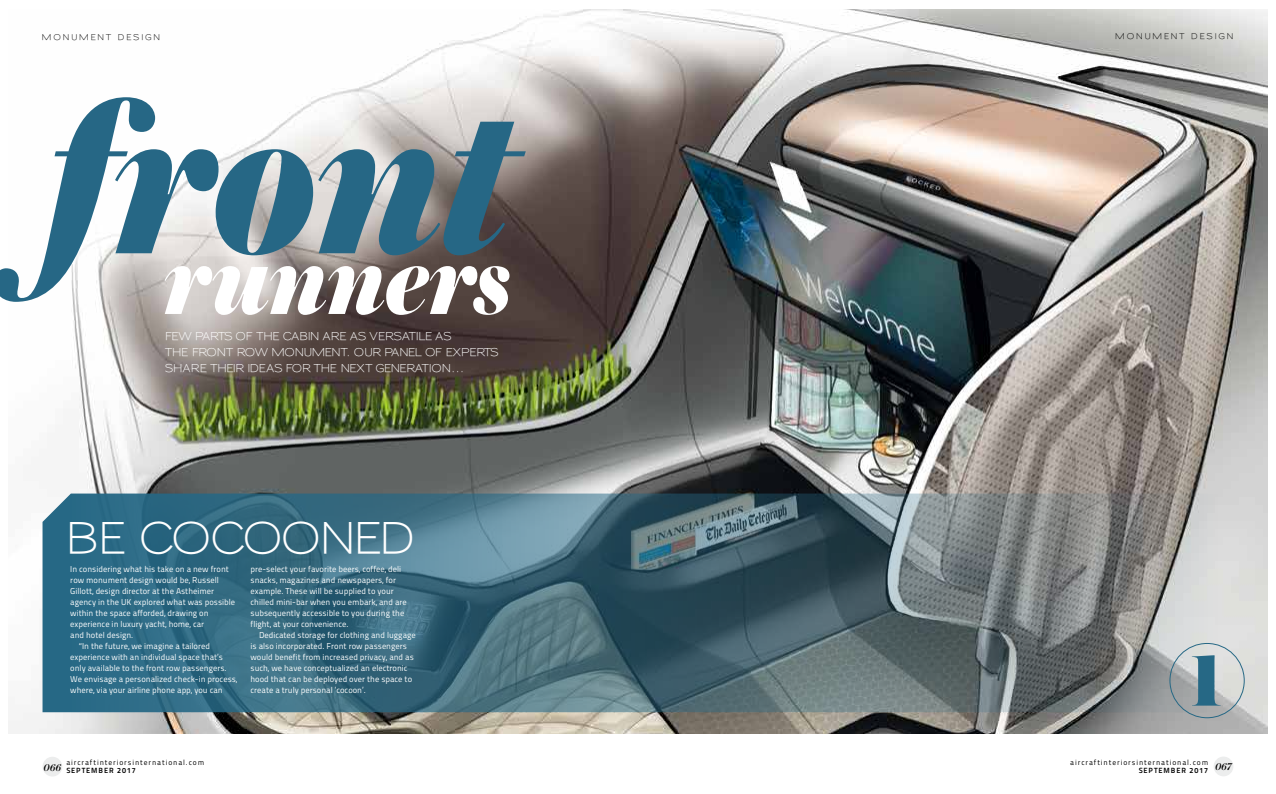
<style>
.page{position:relative;width:1276px;height:794px;background:#fff}
.page>*{position:absolute;margin:0;border:0;box-sizing:border-box;transform-origin:0 0}
.t1{font:italic 900 228px "Austin";color:#266785;scale:.9 1}
.t2{font:italic 900 105px "Austin";color:#fff;scale:.9 1}
.t3{font:900 75.7px "Austin";color:#266885;scale:1.1 1}
.t4{font:600 42.7px "Sansumi";letter-spacing:-.075em;color:#fff}
.t5{font:600 11px/16px "Sansumi";letter-spacing:-.06em;color:#fff}
.t6{font:8.5px/11px "Titillium Maps 29 L 400 wt";color:#fff}
.t7{font:600 8px "Sansumi";letter-spacing:.175em;color:#000}
.t8{font:7.5px "Titillium Maps 29 L 400 wt";letter-spacing:.12em;color:#000}
.t9{font:7.5px "Titillium Maps 29 L 800 wt";letter-spacing:.12em;color:#000}
</style>
<div class="page">
<img style="left:9px;top:10px;width:1258px;height:723px">
<div style="left:43px;top:756px;width:19px;height:20px;background:#eceded;border-radius:50%"></div>
<div style="left:1213px;top:756px;width:20px;height:20px;background:#eceded;border-radius:50%"></div>
<svg style="left:43px;top:493px;width:1217px;height:219px"></svg>
<div style="left:1169px;top:643px;width:75px;height:75px;border:1px solid #266885;border-radius:50%"></div>
<p class="t7" style="left:42px;top:33px;width:120px">MONUMENT DESIGN</p>
<h1 class="t1" style="left:47px;top:8px;width:517px">front</h1>
<h2 class="t2" style="left:164px;top:201px;width:387px">runners</h2>
<p class="t5" style="left:165px;top:328px;width:335px">FEW PARTS OF THE CABIN ARE AS VERSATILE AS<br>THE FRONT ROW MONUMENT. OUR PANEL OF EXPERTS<br>SHARE THEIR IDEAS FOR THE NEXT GENERATION…</p>
<h3 class="t4" style="left:65px;top:516px;width:352px">BE COCOONED</h3>
<p class="t6" style="left:70px;top:563px;width:160px">In considering what his take on a new front</p>
<p class="t6" style="left:70px;top:574px;width:150px">row monument design would be, Russell</p>
<p class="t6" style="left:70px;top:585px;width:145px">Gillott, design director at the Astheimer</p>
<p class="t6" style="left:70px;top:596px;width:166px">agency in the UK explored what was possible</p>
<p class="t6" style="left:70px;top:607px;width:140px">within the space afforded, drawing on</p>
<p class="t6" style="left:70px;top:618px;width:135px">experience in luxury yacht, home, car</p>
<p class="t6" style="left:70px;top:629px;width:65px">and hotel design.</p>
<p class="t6" style="left:79px;top:640px;width:133px">“In the future, we imagine a tailored</p>
<p class="t6" style="left:70px;top:651px;width:154px">experience with an individual space that’s</p>
<p class="t6" style="left:70px;top:662px;width:158px">only available to the front row passengers.</p>
<p class="t6" style="left:70px;top:673px;width:169px">We envisage a personalized check-in process,</p>
<p class="t6" style="left:70px;top:684px;width:154px">where, via your airline phone app, you can</p>
<p class="t6" style="left:250px;top:563px;width:158px">pre-select your favorite beers, coffee, deli snacks, magazines and newspapers, for example. These will be supplied to your chilled mini-bar when you embark, and are subsequently accessible to you during the flight, at your convenience.</p>
<p class="t6" style="left:250px;top:629px;width:167px;text-indent:8px">Dedicated storage for clothing and luggage is also incorporated. Front row passengers would benefit from increased privacy, and as such, we have conceptualized an electronic hood that can be deployed over the space to create a truly personal ‘cocoon’.</p>
<p class="t8" style="left:66px;top:757px;width:139px">aircraftinteriorsinternational.com</p>
<p class="t9" style="left:44px;top:765px;width:94px"><sup>066</sup> SEPTEMBER 2017</p>
<p class="t7" style="left:1115px;top:32px;width:120px">MONUMENT DESIGN</p>
<h3 class="t3" style="left:1190px;top:625px;width:32px">1</h3>
<p class="t8" style="left:1070px;top:757px;width:139px">aircraftinteriorsinternational.com</p>
<p class="t9" style="left:1138px;top:765px;width:95px">SEPTEMBER 2017 <sup>067</sup></p>
</div>
